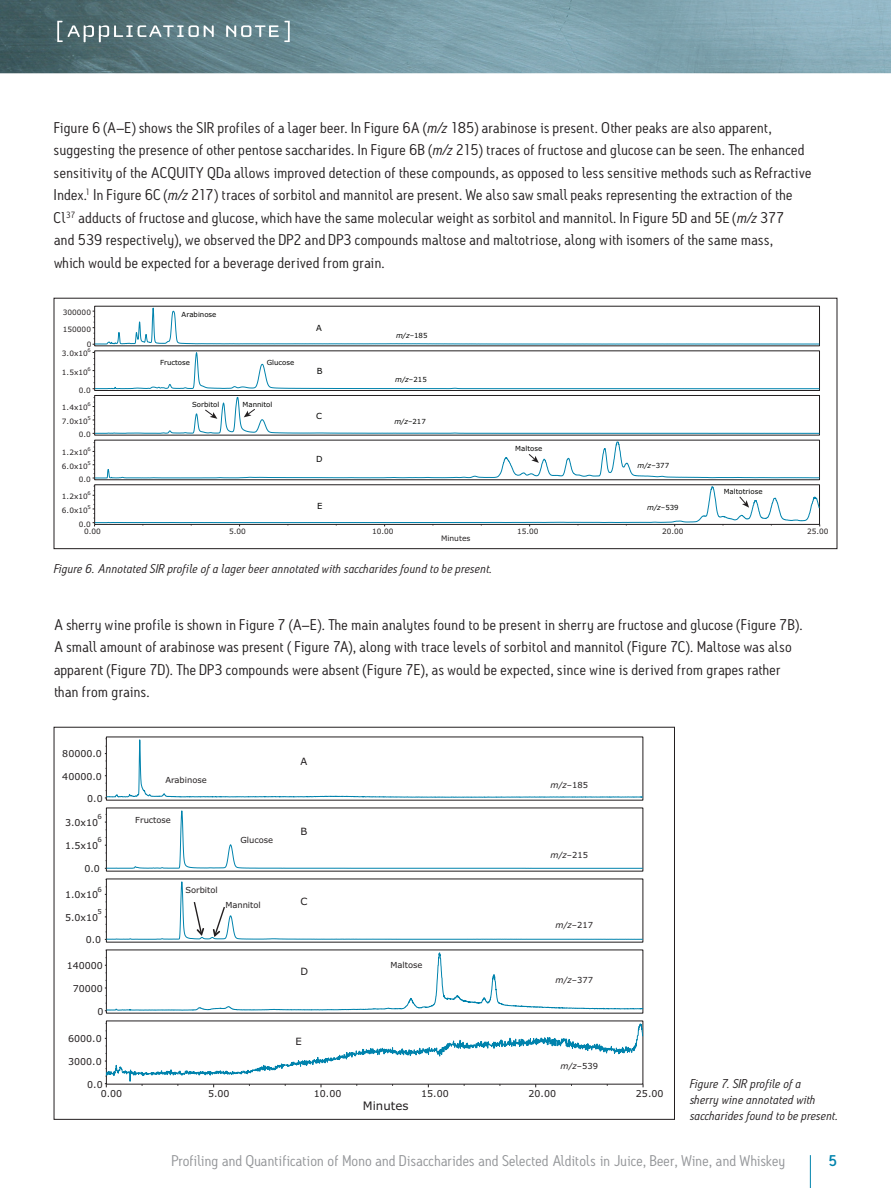
<style>
.page{position:relative;width:891px;height:1188px;background:#fff}
.page>*{position:absolute;margin:0;border:0;box-sizing:border-box;transform-origin:0 0}
.t1{font:15px/22.5px "Antitled OT";letter-spacing:.02em;color:#231f20;scale:1.05 1}
.t2{font:15px "Antitled OT";letter-spacing:.01em;color:#939598;scale:1.05 1}
.t3{font:500 15px "Antitled OT";color:#0083ad;scale:1.05 1}
.t4{font:italic 12.3px/15.8px "Antitled OT";letter-spacing:.02em;color:#231f20;scale:1.05 1}
.t5{font:11.7px "Verdana";color:#231f20}
.t6{font:10.05px "Verdana";color:#231f20}
.t7{font:9.45px "Verdana";color:#231f20}
.t8{font:8.4px "Verdana";color:#231f20}
.t9{font:8.4px "Verdana";color:#050504}
.t10{font:7.5px "Verdana";color:#231f20}
.t11{font:7.35px "Verdana";color:#231f20}
.t12{font:7.05px "Verdana";color:#050504}
.t13{font:6.9px "Verdana";color:#231f20}
.t14{font:5.1px "Verdana";color:#231f20}
.s1{font-style:italic}
</style>
<div class="page">
<hr style="left:810px;top:1155px;width:1px;height:33px;background:#0083ad">
<img style="left:0;top:0;width:891px;height:73px">
<svg style="left:57px;top:21px;width:157px;height:21px;background:#738b8f"></svg>
<svg style="left:226px;top:21px;width:64px;height:21px"></svg>
<svg style="left:93px;top:307px;width:726px;height:38px"></svg>
<div style="left:94px;top:350px;width:726px;height:41px;border:1px solid #231f20"></div>
<svg style="left:93px;top:351px;width:726px;height:38px"></svg>
<div style="left:94px;top:395px;width:726px;height:40px;border:1px solid #231f20"></div>
<svg style="left:94px;top:397px;width:726px;height:45px"></svg>
<svg style="left:94px;top:442px;width:726px;height:43px"></svg>
<svg style="left:93px;top:396px;width:726px;height:38px"></svg>
<svg style="left:93px;top:441px;width:726px;height:38px"></svg>
<svg style="left:93px;top:485px;width:727px;height:41px"></svg>
<div style="left:54px;top:298px;width:783px;height:251px;border:1px solid #231f20"></div>
<svg style="left:105px;top:726px;width:539px;height:12px"></svg>
<svg style="left:105px;top:738px;width:539px;height:63px"></svg>
<svg style="left:105px;top:807px;width:539px;height:7px"></svg>
<svg style="left:105px;top:814px;width:539px;height:65px"></svg>
<svg style="left:105px;top:940px;width:539px;height:3px"></svg>
<svg style="left:105px;top:949px;width:539px;height:139px"></svg>
<svg style="left:105px;top:879px;width:539px;height:61px"></svg>
<p class="t1" style="left:54px;top:116px;width:723px">Figure 6 (A–E) shows the SIR profiles of a lager beer. In Figure 6A (<span class="s1">m/z</span> 185) arabinose is present. Other peaks are also apparent, suggesting the presence of other pentose saccharides. In Figure 6B (<span class="s1">m/z</span> 215) traces of fructose and glucose can be seen. The enhanced sensitivity of the ACQUITY QDa allows improved detection of these compounds, as opposed to less sensitive methods such as Refractive Index.<sup>1</sup> In Figure 6C (<span class="s1">m/z</span> 217) traces of sorbitol and mannitol are present. We also saw small peaks representing the extraction of the Cl<sup>37</sup> adducts of fructose and glucose, which have the same molecular weight as sorbitol and mannitol. In Figure 5D and 5E (<span class="s1">m/z</span> 377<br>and 539 respectively), we observed the DP2 and DP3 compounds maltose and maltotriose, along with isomers of the same mass,<br>which would be expected for a beverage derived from grain.</p>
<p class="t11" style="left:63px;top:308px;width:30px">300000</p>
<p class="t11" style="left:63px;top:324px;width:30px">150000</p>
<p class="t11" style="left:87px;top:339px;width:6px">0</p>
<p class="t14" style="left:88px;top:347px;width:5px">6</p>
<p class="t11" style="left:62px;top:349px;width:27px">3.0x10</p>
<p class="t14" style="left:88px;top:365px;width:5px">6</p>
<p class="t11" style="left:62px;top:367px;width:27px">1.5x10</p>
<p class="t11" style="left:79px;top:385px;width:14px">0.0</p>
<p class="t14" style="left:88px;top:401px;width:5px">6</p>
<p class="t11" style="left:62px;top:403px;width:27px">1.4x10</p>
<p class="t14" style="left:88px;top:415px;width:5px">5</p>
<p class="t11" style="left:62px;top:417px;width:27px">7.0x10</p>
<p class="t11" style="left:79px;top:430px;width:14px">0.0</p>
<p class="t14" style="left:88px;top:446px;width:5px">6</p>
<p class="t11" style="left:62px;top:448px;width:27px">1.2x10</p>
<p class="t14" style="left:88px;top:460px;width:5px">5</p>
<p class="t11" style="left:62px;top:461px;width:27px">6.0x10</p>
<p class="t11" style="left:79px;top:475px;width:14px">0.0</p>
<p class="t14" style="left:88px;top:490px;width:5px">6</p>
<p class="t11" style="left:62px;top:492px;width:27px">1.2x10</p>
<p class="t14" style="left:88px;top:504px;width:5px">5</p>
<p class="t11" style="left:62px;top:506px;width:27px">6.0x10</p>
<p class="t12" style="left:182px;top:310px;width:36px">Arabinose</p>
<p class="t12" style="left:160px;top:358px;width:31px">Fructose</p>
<p class="t12" style="left:267px;top:358px;width:29px">Glucose</p>
<p class="t12" style="left:192px;top:400px;width:29px">Sorbitol</p>
<p class="t12" style="left:243px;top:400px;width:31px">Mannitol</p>
<p class="t9" style="left:316px;top:323px;width:7px">A</p>
<p class="t9" style="left:317px;top:366px;width:7px">B</p>
<p class="t9" style="left:316px;top:410px;width:7px">C</p>
<p class="t9" style="left:316px;top:453px;width:8px">D</p>
<p class="t9" style="left:317px;top:500px;width:7px">E</p>
<p class="t12" style="left:396px;top:331px;width:33px"><span class="s1">m/z</span>–185</p>
<p class="t12" style="left:395px;top:375px;width:33px"><span class="s1">m/z</span>–215</p>
<p class="t12" style="left:394px;top:417px;width:33px"><span class="s1">m/z</span>–217</p>
<p class="t12" style="left:515px;top:444px;width:28px">Maltose</p>
<p class="t12" style="left:638px;top:461px;width:33px"><span class="s1">m/z</span>–377</p>
<p class="t12" style="left:647px;top:503px;width:33px"><span class="s1">m/z</span>–539</p>
<p class="t12" style="left:724px;top:487px;width:40px">Maltotriose</p>
<p class="t11" style="left:79px;top:519px;width:14px">0.0</p>
<p class="t11" style="left:84px;top:527px;width:18px">0.00</p>
<p class="t11" style="left:229px;top:527px;width:18px">5.00</p>
<p class="t11" style="left:372px;top:527px;width:23px">10.00</p>
<p class="t11" style="left:517px;top:527px;width:23px">15.00</p>
<p class="t11" style="left:662px;top:527px;width:23px">20.00</p>
<p class="t11" style="left:807px;top:527px;width:23px">25.00</p>
<p class="t10" style="left:441px;top:534px;width:31px">Minutes</p>
<p class="t4" style="left:54px;top:561px;width:419px">Figure 6. Annotated SIR profile of a lager beer annotated with saccharides found to be present.</p>
<p class="t1" style="left:54px;top:613px;width:714px">A sherry wine profile is shown in Figure 7 (A–E). The main analytes found to be present in sherry are fructose and glucose (Figure 7B).<br>A small amount of arabinose was present ( Figure 7A), along with trace levels of sorbitol and mannitol (Figure 7C). Maltose was also apparent (Figure 7D). The DP3 compounds were absent (Figure 7E), as would be expected, since wine is derived from grapes rather than from grains.</p>
<p class="t7" style="left:62px;top:748px;width:41px">80000.0</p>
<p class="t7" style="left:62px;top:770px;width:41px">40000.0</p>
<p class="t7" style="left:87px;top:792px;width:17px">0.0</p>
<p class="t13" style="left:98px;top:812px;width:6px">6</p>
<p class="t7" style="left:65px;top:817px;width:35px">3.0x10</p>
<p class="t13" style="left:98px;top:835px;width:6px">6</p>
<p class="t7" style="left:65px;top:840px;width:35px">1.5x10</p>
<p class="t7" style="left:84px;top:863px;width:17px">0.0</p>
<p class="t13" style="left:98px;top:885px;width:6px">6</p>
<p class="t7" style="left:65px;top:889px;width:35px">1.0x10</p>
<p class="t13" style="left:98px;top:907px;width:6px">5</p>
<p class="t7" style="left:65px;top:911px;width:35px">5.0x10</p>
<p class="t7" style="left:86px;top:934px;width:17px">0.0</p>
<p class="t7" style="left:67px;top:960px;width:38px">140000</p>
<p class="t7" style="left:73px;top:982px;width:32px">70000</p>
<p class="t7" style="left:98px;top:1005px;width:8px">0</p>
<p class="t7" style="left:68px;top:1033px;width:35px">6000.0</p>
<p class="t7" style="left:68px;top:1055px;width:35px">3000.0</p>
<p class="t7" style="left:87px;top:1078px;width:17px">0.0</p>
<p class="t8" style="left:165px;top:775px;width:43px">Arabinose</p>
<p class="t8" style="left:135px;top:815px;width:37px">Fructose</p>
<p class="t8" style="left:240px;top:835px;width:34px">Glucose</p>
<p class="t8" style="left:185px;top:885px;width:34px">Sorbitol</p>
<p class="t8" style="left:225px;top:900px;width:37px">Mannitol</p>
<p class="t6" style="left:300px;top:755px;width:8px">A</p>
<p class="t6" style="left:300px;top:825px;width:8px">B</p>
<p class="t6" style="left:300px;top:895px;width:8px">C</p>
<p class="t6" style="left:300px;top:965px;width:9px">D</p>
<p class="t6" style="left:295px;top:1035px;width:8px">E</p>
<p class="t8" style="left:391px;top:960px;width:33px">Maltose</p>
<p class="t8" style="left:551px;top:780px;width:39px"><span class="s1">m/z</span>–185</p>
<p class="t8" style="left:551px;top:850px;width:39px"><span class="s1">m/z</span>–215</p>
<p class="t8" style="left:556px;top:920px;width:39px"><span class="s1">m/z</span>–217</p>
<p class="t8" style="left:556px;top:975px;width:39px"><span class="s1">m/z</span>–377</p>
<p class="t8" style="left:561px;top:1060px;width:39px"><span class="s1">m/z</span>–539</p>
<p class="t7" style="left:101px;top:1087px;width:23px">0.00</p>
<p class="t7" style="left:208px;top:1087px;width:23px">5.00</p>
<p class="t7" style="left:314px;top:1087px;width:29px">10.00</p>
<p class="t7" style="left:421px;top:1087px;width:29px">15.00</p>
<p class="t7" style="left:529px;top:1087px;width:29px">20.00</p>
<p class="t7" style="left:636px;top:1087px;width:29px">25.00</p>
<p class="t5" style="left:363px;top:1099px;width:47px">Minutes</p>
<p class="t4" style="left:690px;top:1076px;width:143px">Figure 7. SIR profile of a<br>sherry wine annotated with saccharides found to be present.</p>
<p class="t2" style="left:172px;top:1151px;width:585px">Profiling and Quantification of Mono and Disaccharides and Selected Alditols in Juice, Beer, Wine, and Whiskey</p>
<p class="t3" style="left:829px;top:1151px;width:10px">5</p>
</div>
